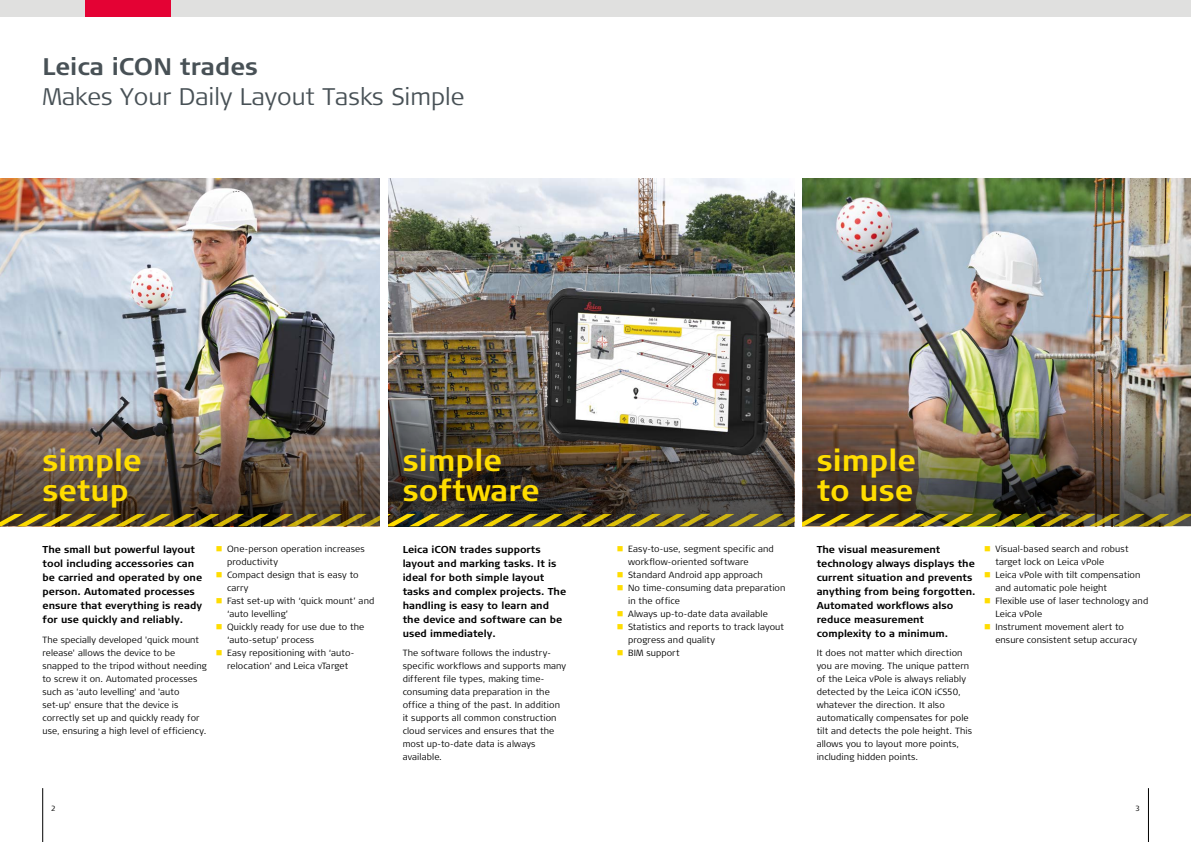
<style>
.page{position:relative;width:1191px;height:842px;background:#fff}
.page>*{position:absolute;margin:0;border:0;box-sizing:border-box;transform-origin:0 0}
.t1{font:700 30px/30px "Signa Column";color:#fd0}
.t2{font:300 24px "Signa Column";color:#485156}
.t3{font:700 24px "Signa Column";color:#485156}
.t4{font:700 10px/14px "Signa Column";color:#000}
.t5{font:300 9px/13px "Signa Column";letter-spacing:.01em;color:#000}
.t6{font:300 7.5px "Signa Column";color:#000}
.s1{color:#fd0}
</style>
<div class="page">
<div style="left:0;top:0;width:595px;height:17px;background:#e0e0df"></div>
<div style="left:595px;top:0;width:596px;height:17px;background:#e0e0df"></div>
<div style="left:85px;top:0;width:85px;height:17px;background:#e40234"></div>
<hr style="left:1148px;top:788px;width:1px;height:54px;background:#000">
<hr style="left:43px;top:788px;width:1px;height:54px;background:#000">
<img style="left:0;top:179px;width:380px;height:230px">
<img style="left:388px;top:179px;width:406px;height:230px">
<img style="left:802px;top:179px;width:389px;height:230px">
<img style="left:0;top:409px;width:380px;height:105px">
<img style="left:802px;top:409px;width:389px;height:105px">
<svg style="left:388px;top:409px;width:406px;height:105px;background:#443d35"></svg>
<img style="left:544px;top:288px;width:227px;height:167px">
<svg style="left:0;top:514px;width:380px;height:12px;background:#736119"></svg>
<svg style="left:388px;top:514px;width:406px;height:12px;background:#736723"></svg>
<svg style="left:802px;top:514px;width:389px;height:12px;background:#74681d"></svg>
<h2 class="t3" style="left:43px;top:51px;width:217px">Leica iCON trades</h2>
<h2 class="t2" style="left:43px;top:81px;width:423px">Makes Your Daily Layout Tasks Simple</h2>
<h1 class="t1" style="left:42px;top:446px;width:101px">simple setup</h1>
<h1 class="t1" style="left:403px;top:446px;width:138px">simple software</h1>
<h1 class="t1" style="left:816px;top:446px;width:101px">simple to use</h1>
<p class="t4" style="left:43px;top:542px;width:161px">The small but powerful layout tool including accessories can be carried and operated by one person. Automated processes ensure that everything is ready for use quickly and reliably.</p>
<p class="t5" style="left:43px;top:634px;width:166px">The specially developed 'quick mount release' allows the device to be snapped to the tripod without needing to screw it on. Automated processes such as 'auto levelling' and 'auto set-up' ensure that the device is correctly set up and quickly ready for use, ensuring a high level of efficiency.</p>
<p class="t5" style="left:227px;top:543px;width:139px;text-indent:-11px"><span class="s1">■</span> One-person operation increases productivity</p>
<p class="t5" style="left:227px;top:569px;width:133px;text-indent:-11px"><span class="s1">■</span> Compact design that is easy to carry</p>
<p class="t5" style="left:227px;top:595px;width:149px;text-indent:-11px"><span class="s1">■</span> Fast set-up with ‘quick mount’ and ‘auto levelling’</p>
<p class="t5" style="left:227px;top:621px;width:139px;text-indent:-11px"><span class="s1">■</span> Quickly ready for use due to the ‘auto-setup’ process</p>
<p class="t5" style="left:216px;top:647px;width:140px;text-align:center"><span class="s1">■</span> Easy repositioning with ‘auto&shy;relocation’ and Leica vTarget</p>
<p class="t4" style="left:403px;top:542px;width:165px">Leica iCON trades supports layout and marking tasks. It is ideal for both simple layout tasks and complex projects. The handling is easy to learn and the device and software can be used immediately.</p>
<p class="t5" style="left:403px;top:647px;width:165px">The software follows the industry&shy;specific workflows and supports many different file types, making time&shy;consuming data preparation in the office a thing of the past. In addition it supports all common construction cloud services and ensures that the most up-to-date data is always available.</p>
<p class="t5" style="left:628px;top:543px;width:147px;text-indent:-11px"><span class="s1">■</span> Easy-to-use, segment specific and workflow-oriented software</p>
<p class="t5" style="left:617px;top:569px;width:148px"><span class="s1">■</span> Standard Android app approach</p>
<p class="t5" style="left:628px;top:582px;width:159px;text-indent:-11px"><span class="s1">■</span> No time-consuming data preparation in the office</p>
<p class="t5" style="left:617px;top:608px;width:153px"><span class="s1">■</span> Always up-to-date data available</p>
<p class="t5" style="left:628px;top:621px;width:158px;text-indent:-11px"><span class="s1">■</span> Statistics and reports to track layout progress and quality</p>
<p class="t5" style="left:617px;top:647px;width:64px"><span class="s1">■</span> BIM support</p>
<p class="t4" style="left:816px;top:542px;width:160px">The visual measurement technology always displays the current situation and prevents anything from being forgotten.<br>Automated workflows also reduce measurement complexity to a minimum.</p>
<p class="t5" style="left:816px;top:647px;width:157px">It does not matter which direction you are moving. The unique pattern of the Leica vPole is always reliably detected by the Leica iCON iCS50, whatever the direction. It also automatically compensates for pole tilt and detects the pole height. This allows you to layout more points, including hidden points.</p>
<p class="t5" style="left:995px;top:543px;width:135px;text-indent:-11px"><span class="s1">■</span> Visual-based search and robust target lock on Leica vPole</p>
<p class="t5" style="left:995px;top:569px;width:147px;text-indent:-11px"><span class="s1">■</span> Leica vPole with tilt compensation and automatic pole height</p>
<p class="t5" style="left:995px;top:595px;width:154px;text-indent:-11px"><span class="s1">■</span> Flexible use of laser technology and<br>Leica vPole</p>
<p class="t5" style="left:995px;top:621px;width:143px;text-indent:-11px"><span class="s1">■</span> Instrument movement alert to ensure consistent setup accuracy</p>
<p class="t6" style="left:51px;top:803px;width:6px">2</p>
<p class="t6" style="left:1135px;top:803px;width:6px">3</p>
</div>
